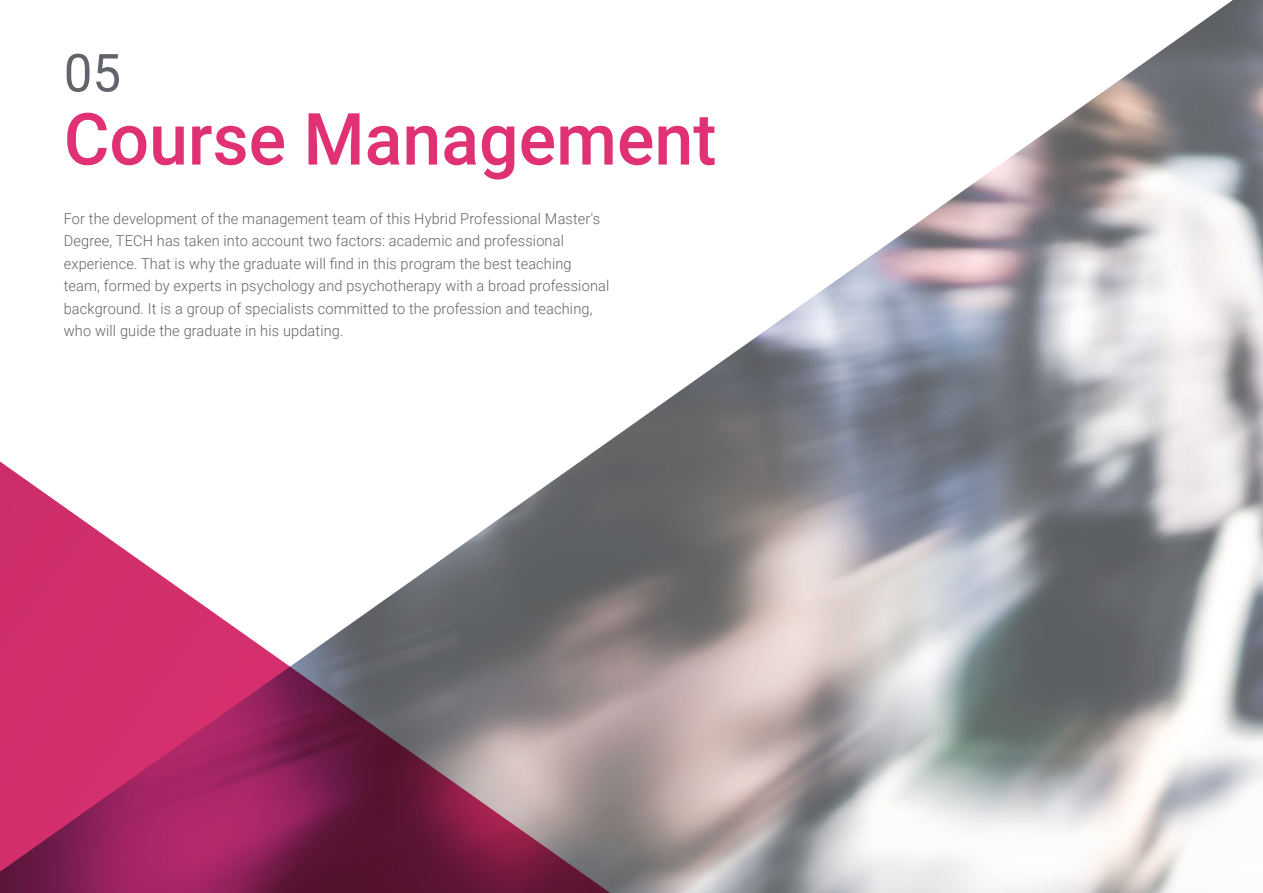
<style>
.page{position:relative;width:1263px;height:893px;background:#fff}
.page>*{position:absolute;margin:0;border:0;box-sizing:border-box;transform-origin:0 0}
.t1{font:500 72px "Roboto";color:#df3174}
.t2{font:52.5px "Roboto";color:#61646a}
.t3{font:300 15px/22.5px "Roboto";letter-spacing:.01em;color:#61646a}
</style>
<div class="page">
<img style="left:602px;top:0;width:661px;height:893px">
<svg style="left:0;top:446px;width:640px;height:447px"></svg>
<h2 class="t2" style="left:64px;top:36px;width:59px">05</h2>
<h1 class="t1" style="left:64px;top:89px;width:654px">Course Management</h1>
<p class="t3" style="left:64px;top:207px;width:547px">For the development of the management team of this Hybrid Professional Master's Degree, TECH has taken into account two factors: academic and professional experience. That is why the graduate will find in this program the best teaching team, formed by experts in psychology and psychotherapy with a broad professional background. It is a group of specialists committed to the profession and teaching, who will guide the graduate in his updating.</p>
</div>
